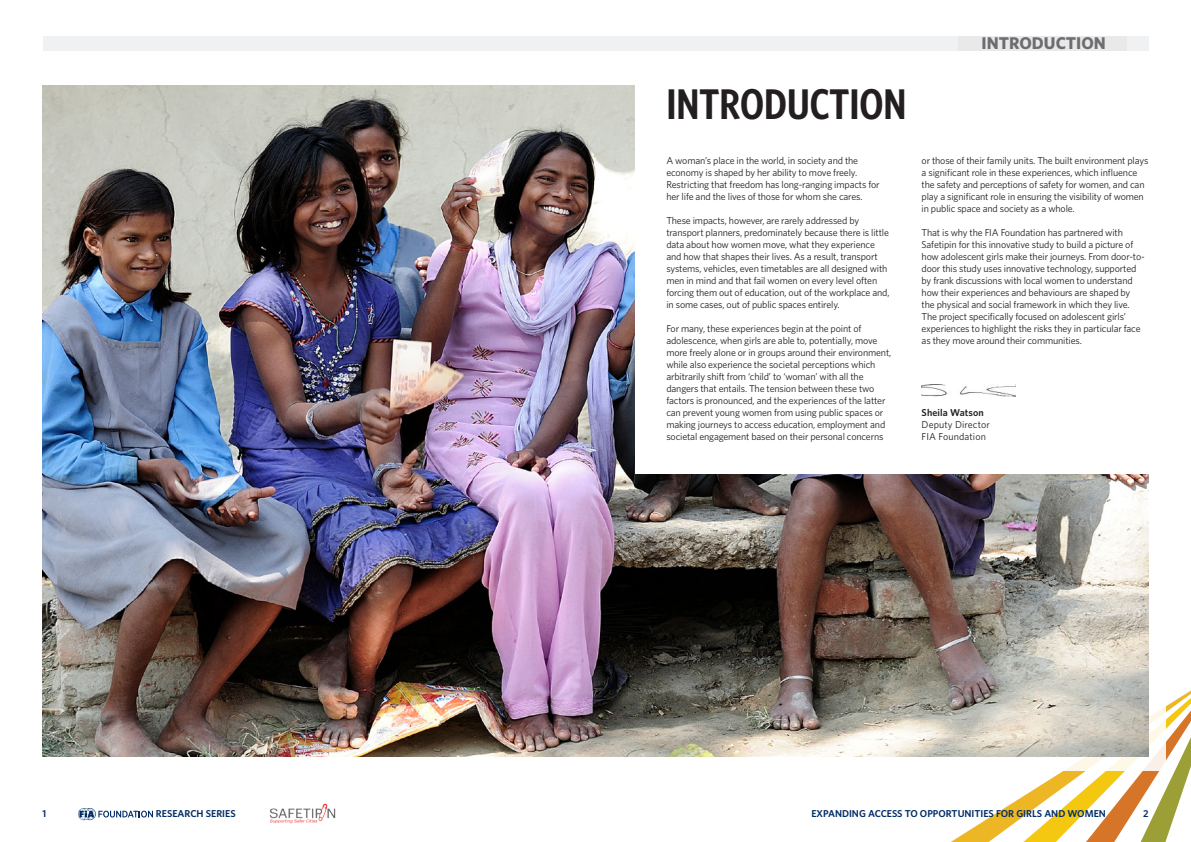
<style>
.page{position:relative;width:1191px;height:842px;background:#fff}
.page>*{position:absolute;margin:0;border:0;box-sizing:border-box;transform-origin:0 0}
.t1{font:600 43px "Whitney Condensed";color:#231f20}
.Section_Heading_-_Sm{font:700 17px "Whitney";color:#6c6d70}
.t2{font:10px/12px "Whitney";letter-spacing:-.015em;color:#231f20}
.Page_Number{font:600 10px "Whitney";color:#002d66}
.t3{font:10px/12px "Whitney";letter-spacing:.01em;color:#231f20}
.s1{font-weight:600}
</style>
<div class="page">
<svg style="left:951px;top:690px;width:240px;height:152px"></svg>
<svg style="left:78px;top:808px;width:75px;height:12px"></svg>
<div style="left:43px;top:36px;width:1105px;height:14px;background:#f0f1f2"></div>
<div style="left:958px;top:36px;width:169px;height:14px;background:#e9e9e9"></div>
<img style="left:269px;top:804px;width:67px;height:19px">
<div style="left:655px;top:670px;width:510px;height:101px;background:#fff"></div>
<img style="left:43px;top:85px;width:1105px;height:672px">
<div style="left:635px;top:65px;width:537px;height:408px;background:#fff"></div>
<img style="left:921px;top:384px;width:94px;height:12px">
<h1 class="t1" style="left:666px;top:78px;width:242px">INTRODUCTION</h1>
<p class="t2" style="left:666px;top:154px;width:215px">A woman’s place in the world, in society and the economy is shaped by her ability to move freely.<br>Restricting that freedom has long-ranging impacts for her life and the lives of those for whom she cares.</p>
<p class="t2" style="left:666px;top:214px;width:225px">These impacts, however, are rarely addressed by transport planners, predominately because there is little data about how women move, what they experience and how that shapes their lives. As a result, transport systems, vehicles, even timetables are all designed with men in mind and that fail women on every level often forcing them out of education, out of the workplace and, in some cases, out of public spaces entirely.</p>
<p class="t2" style="left:666px;top:322px;width:226px">For many, these experiences begin at the point of adolescence, when girls are able to, potentially, move more freely alone or in groups around their environment, while also experience the societal perceptions which arbitrarily shift from ‘child’ to ‘woman’ with all the dangers that entails. The tension between these two factors is pronounced, and the experiences of the latter can prevent young women from using public spaces or making journeys to access education, employment and societal engagement based on their personal concerns</p>
<p class="Section_Heading_-_Sm" style="left:981px;top:32px;width:126px">INTRODUCTION</p>
<p class="t2" style="left:921px;top:154px;width:228px">or those of their family units. The built environment plays a significant role in these experiences, which influence the safety and perceptions of safety for women, and can play a significant role in ensuring the visibility of women in public space and society as a whole.</p>
<p class="t2" style="left:921px;top:226px;width:225px">That is why the FIA Foundation has partnered with Safetipin for this innovative study to build a picture of how adolescent girls make their journeys. From door-to&shy;door this study uses innovative technology, supported by frank discussions with local women to understand how their experiences and behaviours are shaped by the physical and social framework in which they live.<br>The project specifically focused on adolescent girls’ experiences to highlight the risks they in particular face as they move around their communities.</p>
<p class="t3" style="left:921px;top:406px;width:70px"><span class="s1">Sheila Watson<br></span>Deputy Director<br>FIA Foundation</p>
<p class="Page_Number" style="left:43px;top:807px;width:5px">1</p>
<p class="Page_Number" style="left:156px;top:807px;width:81px">RESEARCH SERIES</p>
<p class="Page_Number" style="left:811px;top:807px;width:296px">EXPANDING ACCESS TO OPPORTUNITIES FOR GIRLS AND WOMEN</p>
<p class="Page_Number" style="left:1143px;top:807px;width:7px">2</p>
</div>
